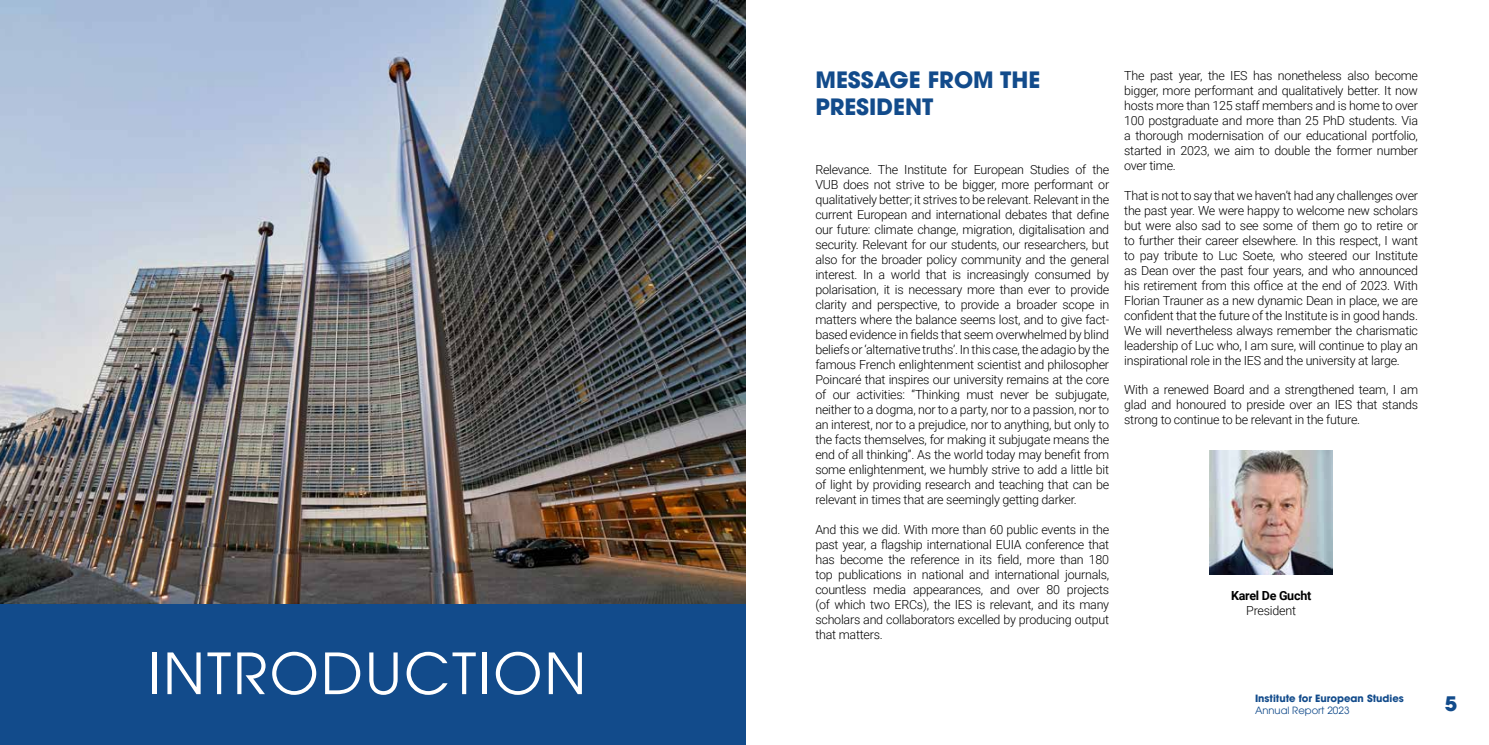
<style>
.page{position:relative;width:1489px;height:745px;background:#fff}
.page>*{position:absolute;margin:0;border:0;box-sizing:border-box;transform-origin:0 0}
.t1{font:56.25px "ITC Avant Garde Pro";letter-spacing:.04em;color:#fff}
.t2{font:700 22.5px/27px "ITC Avant Garde Pro";color:#124b8b}
.t3{font:700 20px "ITC Avant Garde Pro";color:#124b8b}
.t4{font:300 12.5px/15px "Roboto";letter-spacing:-.02em;color:#000;text-align:justify}
.t5{font:700 12.5px "Roboto";letter-spacing:-.02em;color:#000}
.t6{font:700 10px "ITC Avant Garde Pro";color:#124b8b}
.t7{font:10px "ITC Avant Garde Pro";color:#124b8b}
</style>
<div class="page">
<div style="left:0;top:601px;width:745px;height:143px;background:#124b8b"></div>
<img style="left:0;top:0;width:745px;height:602px">
<img style="left:1209px;top:450px;width:123px;height:124px">
<h1 class="t1" style="left:148px;top:638px;width:439px">INTRODUCTION</h1>
<h2 class="t2" style="left:815px;top:66px;width:226px">MESSAGE FROM THE<br>PRESIDENT</h2>
<p class="t4" style="left:815px;top:161px;width:295px">Relevance. The Institute for European Studies of the VUB does not strive to be bigger, more performant or qualitatively better; it strives to be relevant. Relevant in the current European and international debates that define our future: climate change, migration, digitalisation and security. Relevant for our students, our researchers, but also for the broader policy community and the general interest. In a world that is increasingly consumed by polarisation, it is necessary more than ever to provide clarity and perspective, to provide a broader scope in matters where the balance seems lost, and to give fact&shy;based evidence in fields that seem overwhelmed by blind beliefs or ‘alternative truths’. In this case, the adagio by the famous French enlightenment scientist and philosopher Poincaré that inspires our university remains at the core of our activities: “Thinking must never be subjugate, neither to a dogma, nor to a party, nor to a passion, nor to an interest, nor to a prejudice, nor to anything, but only to the facts themselves, for making it subjugate means the end of all thinking”. As the world today may benefit from some enlightenment, we humbly strive to add a little bit of light by providing research and teaching that can be relevant in times that are seemingly getting darker.</p>
<p class="t4" style="left:815px;top:520px;width:295px">And this we did. With more than 60 public events in the past year, a flagship international EUIA conference that has become the reference in its field, more than 180 top publications in national and international journals, countless media appearances, and over 80 projects (of which two ERCs), the IES is relevant, and its many scholars and collaborators excelled by producing output that matters.</p>
<p class="t4" style="left:1124px;top:68px;width:295px">The past year, the IES has nonetheless also become bigger, more performant and qualitatively better. It now hosts more than 125 staff members and is home to over 100 postgraduate and more than 25 PhD students. Via a thorough modernisation of our educational portfolio, started in 2023, we aim to double the former number over time.</p>
<p class="t4" style="left:1124px;top:187px;width:295px">That is not to say that we haven’t had any challenges over the past year. We were happy to welcome new scholars but were also sad to see some of them go to retire or to further their career elsewhere. In this respect, I want to pay tribute to Luc Soete, who steered our Institute as Dean over the past four years, and who announced his retirement from this office at the end of 2023. With Florian Trauner as a new dynamic Dean in place, we are confident that the future of the Institute is in good hands.<br>We will nevertheless always remember the charismatic leadership of Luc who, I am sure, will continue to play an inspirational role in the IES and the university at large.</p>
<p class="t4" style="left:1124px;top:381px;width:295px">With a renewed Board and a strengthened team, I am glad and honoured to preside over an IES that stands strong to continue to be relevant in the future.</p>
<p class="t5" style="left:1230px;top:586px;width:82px">Karel De Gucht</p>
<p class="t4" style="left:1246px;top:602px;width:51px">President</p>
<p class="t6" style="left:1254px;top:691px;width:150px">Institute for European Studies</p>
<p class="t7" style="left:1254px;top:704px;width:96px">Annual Report 2023</p>
<h3 class="t3" style="left:1444px;top:689px;width:14px">5</h3>
</div>
